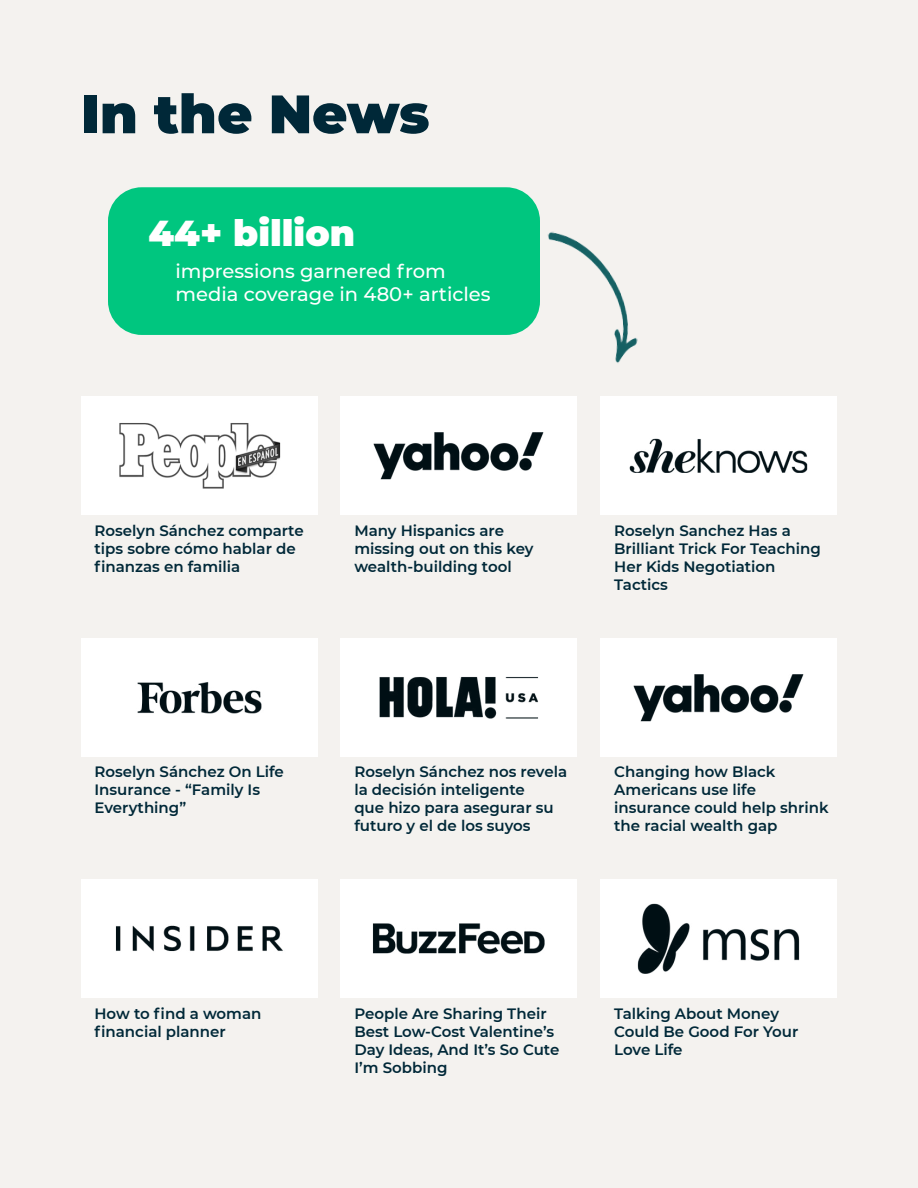
<style>
.page{position:relative;width:918px;height:1188px;background:#f4f2ef}
.page>*{position:absolute;margin:0;border:0;box-sizing:border-box;transform-origin:0 0}
.t1{font:900 54px "Montserrat";color:#002838}
.t2{font:900 36px "Montserrat";color:#fff}
.t3{font:500 19.5px/23.4px "Montserrat";color:#fff}
.t4{font:600 15px/18px "Montserrat";color:#002838}
</style>
<div class="page">
<div style="left:108px;top:187px;width:432px;height:148px;background:#00c67f;border-radius:34px"></div>
<img style="left:548px;top:231px;width:90px;height:132px">
<div style="left:81px;top:397px;width:236px;height:118px;background:#fff"></div>
<img style="left:119px;top:423px;width:162px;height:66px">
<div style="left:81px;top:638px;width:236px;height:118px;background:#fff"></div>
<img style="left:137px;top:682px;width:125px;height:32px">
<div style="left:81px;top:879px;width:236px;height:118px;background:#fff"></div>
<img style="left:115px;top:925px;width:168px;height:27px">
<div style="left:341px;top:397px;width:236px;height:118px;background:#fff"></div>
<img style="left:373px;top:432px;width:171px;height:48px">
<div style="left:341px;top:638px;width:236px;height:118px;background:#fff"></div>
<img style="left:379px;top:677px;width:160px;height:42px">
<div style="left:341px;top:879px;width:236px;height:118px;background:#fff"></div>
<img style="left:372px;top:923px;width:173px;height:31px">
<div style="left:601px;top:397px;width:236px;height:118px;background:#fff"></div>
<img style="left:629px;top:438px;width:179px;height:35px">
<div style="left:601px;top:638px;width:236px;height:118px;background:#fff"></div>
<img style="left:633px;top:674px;width:171px;height:48px">
<div style="left:601px;top:879px;width:236px;height:118px;background:#fff"></div>
<img style="left:637px;top:903px;width:163px;height:71px">
<h1 class="t1" style="left:81px;top:74px;width:350px">In the News</h1>
<h2 class="t2" style="left:148px;top:207px;width:208px">44+ billion</h2>
<h3 class="t3" style="left:176px;top:258px;width:317px">impressions garnered from media coverage in 480+ articles</h3>
<p class="t4" style="left:94px;top:521px;width:211px">Roselyn Sánchez comparte tips sobre cómo hablar de finanzas en familia</p>
<p class="t4" style="left:354px;top:521px;width:181px">Many Hispanics are missing out on this key wealth-building tool</p>
<p class="t4" style="left:614px;top:521px;width:208px">Roselyn Sanchez Has a<br>Brilliant Trick For Teaching<br>Her Kids Negotiation<br>Tactics</p>
<p class="t4" style="left:94px;top:763px;width:191px">Roselyn Sánchez On Life<br>Insurance - “Family Is<br>Everything”</p>
<p class="t4" style="left:354px;top:763px;width:214px">Roselyn Sánchez nos revela la decisión inteligente<br>que hizo para asegurar su futuro y el de los suyos</p>
<p class="t4" style="left:614px;top:763px;width:216px">Changing how Black<br>Americans use life insurance could help shrink the racial wealth gap</p>
<p class="t4" style="left:94px;top:1004px;width:168px">How to find a woman financial planner</p>
<p class="t4" style="left:354px;top:1004px;width:206px">People Are Sharing Their<br>Best Low-Cost Valentine’s<br>Day Ideas, And It’s So Cute<br>I’m Sobbing</p>
<p class="t4" style="left:614px;top:1004px;width:186px">Talking About Money<br>Could Be Good For Your<br>Love Life</p>
</div>
